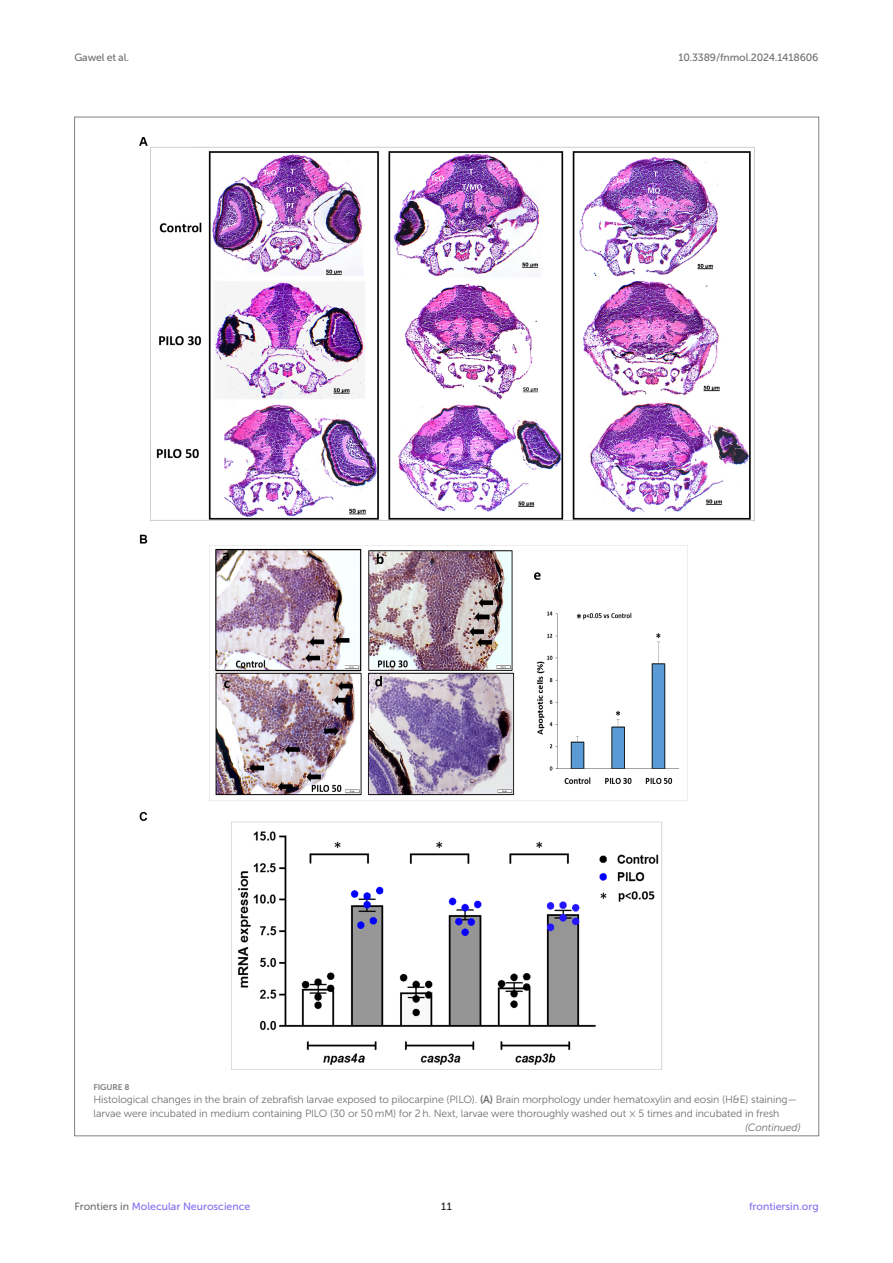
<style>
.page{position:relative;width:893px;height:1263px;background:#fff}
.page>*{position:absolute;margin:0;border:0;box-sizing:border-box;transform-origin:0 0}
.FIG_LEG{font:10.5px/13.5px "Museo Sans 300";letter-spacing:-.01em;color:#706f70}
.t1{font:10.5px "Museo Sans 500";color:#856df0}
.t2{font:10.5px "Museo Sans 500";letter-spacing:-.015em;color:#706f70}
.FIG_Continued{font:italic 10.5px "Museo Sans 300";letter-spacing:-.01em;color:#706f70}
.t3{font:10.5px "Museo Sans 500";color:#1b1c1b}
.FIG_HD{font:8.25px "Museo Sans 700";letter-spacing:-.01em;color:#7e7f7f}
.s1{font-family:"Museo Sans 700"}
.s2{color:#706f70}
</style>
<div class="page">
<img style="left:139px;top:137px;width:616px;height:933px">
<p class="t2" style="left:74px;top:51px;width:56px">Gawel et al.</p>
<p class="t2" style="left:678px;top:51px;width:142px">10.3389/fnmol.2024.1418606</p>
<p class="FIG_HD" style="left:94px;top:1082px;width:37px">FIGURE 8</p>
<p class="FIG_LEG" style="left:94px;top:1093px;width:705px">Histological changes in the brain of zebrafish larvae exposed to pilocarpine (PILO). <span class="s1">(A)</span> Brain morphology under hematoxylin and eosin (H&amp;E) staining— larvae were incubated in medium containing PILO (30 or 50 mM) for 2 h. Next, larvae were thoroughly washed out × 5 times and incubated in fresh</p>
<p class="FIG_Continued" style="left:745px;top:1121px;width:57px">(Continued)</p>
<p class="t1" style="left:74px;top:1200px;width:177px"><span class="s2">Frontiers in</span> Molecular Neuroscience</p>
<p class="t3" style="left:441px;top:1200px;width:12px">11</p>
<p class="t1" style="left:749px;top:1200px;width:71px">frontiersin.org</p>
</div>
